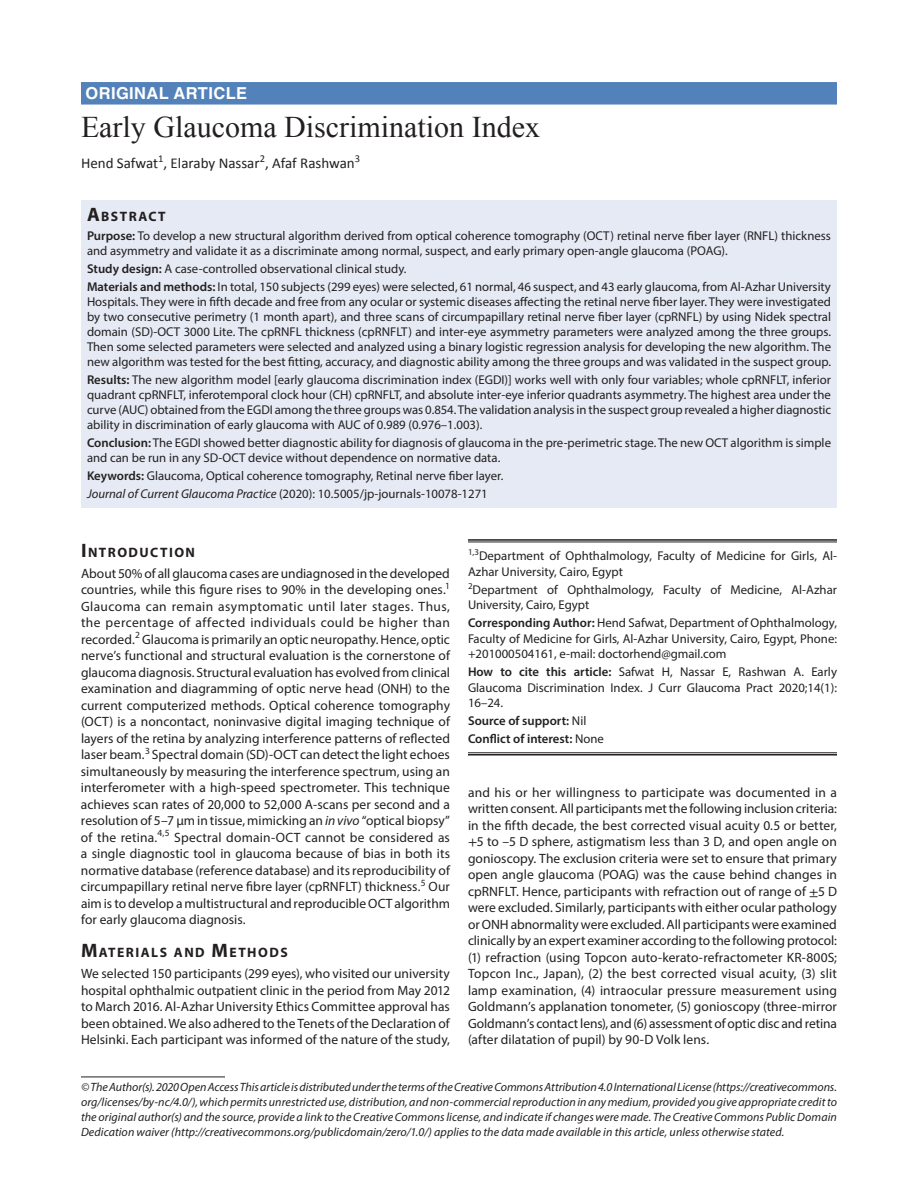
<style>
.page{position:relative;width:918px;height:1188px;background:#fff}
.page>*{position:absolute;margin:0;border:0;box-sizing:border-box;transform-origin:0 0}
.t1{font:30px "Times New Roman";color:#231f20}
.t2{font:700 16.5px "Helvetica LT Std";letter-spacing:.025em;color:#fff}
.t3{font:15px "Calibri";color:#231f20}
.t4{font:700 13.65px "Myriad Pro";letter-spacing:.105em;color:#231f20}
.t5{font:13.5px/16.5px "Myriad Pro";color:#231f20;text-align:justify}
.t6{font:12.75px/15px "Myriad Pro";color:#231f20}
.t7{font:600 12.75px/18.3px "Myriad Pro";color:#231f20}
.t8{font:italic 12px/15px "Myriad Pro";letter-spacing:.005em;color:#231f20;text-align:justify}
.s1{font-size:19.5px}
.s2{font-weight:600}
.s3{font-style:italic}
.s4{font-weight:400}
.s5{font-family:"STIX"}
</style>
<div class="page">
<div style="left:81px;top:82px;width:756px;height:23px;background:#5382ba"></div>
<div style="left:81px;top:200px;width:756px;height:26px;background:#e5eaf4"></div>
<div style="left:81px;top:225px;width:756px;height:39px;background:#e5eaf4"></div>
<div style="left:81px;top:258px;width:756px;height:24px;background:#e5eaf4"></div>
<div style="left:81px;top:276px;width:756px;height:99px;background:#e5eaf4"></div>
<div style="left:81px;top:369px;width:756px;height:69px;background:#e5eaf4"></div>
<div style="left:81px;top:432px;width:756px;height:39px;background:#e5eaf4"></div>
<div style="left:81px;top:465px;width:756px;height:24px;background:#e5eaf4"></div>
<div style="left:81px;top:483px;width:756px;height:24px;background:#e5eaf4"></div>
<hr style="left:468px;top:539px;width:369px;height:2px;background:#231f20">
<hr style="left:468px;top:542px;width:369px;height:1px;background:#231f20">
<hr style="left:468px;top:753px;width:369px;height:1px;background:#231f20">
<hr style="left:468px;top:754px;width:369px;height:2px;background:#231f20">
<hr style="left:81px;top:1077px;width:144px;height:1px;background:#231f20">
<p class="t2" style="left:86px;top:83px;width:163px">ORIGINAL ARTICLE</p>
<h1 class="t1" style="left:81px;top:107px;width:461px">Early Glaucoma Discrimination Index</h1>
<p class="t3" style="left:81px;top:154px;width:281px">Hend Safwat<sup>1</sup>, Elaraby Nassar<sup>2</sup>, Afaf Rashwan<sup>3</sup></p>
<p class="t4" style="left:87px;top:207px;width:80px"><span class="s1">A</span>BSTRACT</p>
<p class="t6" style="left:87px;top:228px;width:745px"><span class="s2">Purpose:</span> To develop a new structural algorithm derived from optical coherence tomography (OCT) retinal nerve fiber layer (RNFL) thickness and asymmetry and validate it as a discriminate among normal, suspect, and early primary open-angle glaucoma (POAG).</p>
<p class="t6" style="left:87px;top:260px;width:745px;line-height:18px"><span class="s2">Study design:</span> A case-controlled observational clinical study.<br><span class="s2">Materials and methods:</span> In total, 150 subjects (299 eyes) were selected, 61 normal, 46 suspect, and 43 early glaucoma, from Al-Azhar University</p>
<p class="t6" style="left:87px;top:294px;width:746px;text-align:justify">Hospitals. They were in fifth decade and free from any ocular or systemic diseases affecting the retinal nerve fiber layer. They were investigated by two consecutive perimetry (1 month apart), and three scans of circumpapillary retinal nerve fiber layer (cpRNFL) by using Nidek spectral domain (SD)-OCT 3000 Lite. The cpRNFL thickness (cpRNFLT) and inter-eye asymmetry parameters were analyzed among the three groups.<br>Then some selected parameters were selected and analyzed using a binary logistic regression analysis for developing the new algorithm. The new algorithm was tested for the best fitting, accuracy, and diagnostic ability among the three groups and was validated in the suspect group.</p>
<p class="t6" style="left:87px;top:372px;width:746px;text-align:justify"><span class="s2">Results:</span> The new algorithm model [early glaucoma discrimination index (EGDI)] works well with only four variables; whole cpRNFLT, inferior quadrant cpRNFLT, inferotemporal clock hour (CH) cpRNFLT, and absolute inter-eye inferior quadrants asymmetry. The highest area under the curve (AUC) obtained from the EGDI among the three groups was 0.854. The validation analysis in the suspect group revealed a higher diagnostic ability in discrimination of early glaucoma with AUC of 0.989 (0.976–1.003).</p>
<p class="t6" style="left:87px;top:435px;width:746px"><span class="s2">Conclusion:</span> The EGDI showed better diagnostic ability for diagnosis of glaucoma in the pre-perimetric stage. The new OCT algorithm is simple and can be run in any SD-OCT device without dependence on normative data.</p>
<p class="t6" style="left:87px;top:467px;width:418px;line-height:18px"><span class="s2">Keywords:</span> Glaucoma, Optical coherence tomography, Retinal nerve fiber layer.<br><span class="s3">Journal of Current Glaucoma Practice</span> (2020): 10.5005/jp-journals-10078-1271</p>
<p class="t4" style="left:81px;top:543px;width:116px"><span class="s1">I</span>NTRODUCTION</p>
<p class="t5" style="left:81px;top:565px;width:371px">About 50% of all glaucoma cases are undiagnosed in the developed countries, while this figure rises to 90% in the developing ones.<sup>1<br></sup>Glaucoma can remain asymptomatic until later stages. Thus, the percentage of affected individuals could be higher than recorded.<sup>2</sup> Glaucoma is primarily an optic neuropathy. Hence, optic nerve’s functional and structural evaluation is the cornerstone of glaucoma diagnosis. Structural evaluation has evolved from clinical examination and diagramming of optic nerve head (ONH) to the current computerized methods. Optical coherence tomography (OCT) is a noncontact, noninvasive digital imaging technique of layers of the retina by analyzing interference patterns of reflected laser beam.<sup>3</sup> Spectral domain (SD)-OCT can detect the light echoes simultaneously by measuring the interference spectrum, using an interferometer with a high-speed spectrometer. This technique achieves scan rates of 20,000 to 52,000 A-scans per second and a resolution of 5–7 μm in tissue, mimicking an <span class="s3">in vivo</span> “optical biopsy” of the retina.<sup>4,5</sup> Spectral domain-OCT cannot be considered as a single diagnostic tool in glaucoma because of bias in both its normative database (reference database) and its reproducibility of circumpapillary retinal nerve fibre layer (cpRNFLT) thickness.<sup>5</sup> Our aim is to develop a multistructural and reproducible OCT algorithm for early glaucoma diagnosis.</p>
<p class="t4" style="left:81px;top:944px;width:208px"><span class="s1">M</span>ATERIALS AND <span class="s1">M</span>ETHODS</p>
<p class="t5" style="left:81px;top:965px;width:371px">We selected 150 participants (299 eyes), who visited our university hospital ophthalmic outpatient clinic in the period from May 2012 to March 2016. Al-Azhar University Ethics Committee approval has been obtained. We also adhered to the Tenets of the Declaration of Helsinki. Each participant was informed of the nature of the study,</p>
<p class="t6" style="left:468px;top:548px;width:371px"><sup>1,3</sup>Department of Ophthalmology, Faculty of Medicine for Girls, Al-<br>Azhar University, Cairo, Egypt</p>
<p class="t6" style="left:468px;top:582px;width:370px"><sup>2</sup>Department of Ophthalmology, Faculty of Medicine, Al-Azhar<br>University, Cairo, Egypt</p>
<p class="t6" style="left:468px;top:615px;width:371px;text-align:justify"><span class="s2">Corresponding Author:</span> Hend Safwat, Department of Ophthalmology, Faculty of Medicine for Girls, Al-Azhar University, Cairo, Egypt, Phone: +201000504161, e-mail: doctorhend@gmail.com</p>
<p class="t6" style="left:468px;top:664px;width:371px;text-align:justify"><span class="s2">How to cite this article:</span> Safwat H, Nassar E, Rashwan A. Early Glaucoma Discrimination Index. J Curr Glaucoma Pract 2020;14(1):<br>16–24.</p>
<p class="t7" style="left:468px;top:711px;width:137px">Source of support: <span class="s4">Nil<br></span>Conflict of interest: <span class="s4">None</span></p>
<p class="t5" style="left:468px;top:784px;width:371px">and his or her willingness to participate was documented in a written consent. All participants met the following inclusion criteria: in the fifth decade, the best corrected visual acuity 0.5 or better, <span class="s5">+</span>5 to –5 D sphere, astigmatism less than 3 D, and open angle on gonioscopy. The exclusion criteria were set to ensure that primary open angle glaucoma (POAG) was the cause behind changes in cpRNFLT. Hence, participants with refraction out of range of <span class="s5">±</span>5 D were excluded. Similarly, participants with either ocular pathology or ONH abnormality were excluded. All participants were examined clinically by an expert examiner according to the following protocol: (1) refraction (using Topcon auto-kerato-refractometer KR-800S; Topcon Inc., Japan), (2) the best corrected visual acuity, (3) slit lamp examination, (4) intraocular pressure measurement using Goldmann’s applanation tonometer, (5) gonioscopy (three-mirror Goldmann’s contact lens), and (6) assessment of optic disc and retina (after dilatation of pupil) by 90-D Volk lens.</p>
<p class="t8" style="left:81px;top:1079px;width:758px">© The Author(s). 2020 Open Access This article is distributed under the terms of the Creative Commons Attribution 4.0 International License (https://creativecommons. org/licenses/by-nc/4.0/), which permits unrestricted use, distribution, and non-commercial reproduction in any medium, provided you give appropriate credit to the original author(s) and the source, provide a link to the Creative Commons license, and indicate if changes were made. The Creative Commons Public Domain Dedication waiver (http://creativecommons.org/publicdomain/zero/1.0/) applies to the data made available in this article, unless otherwise stated.</p>
</div>
